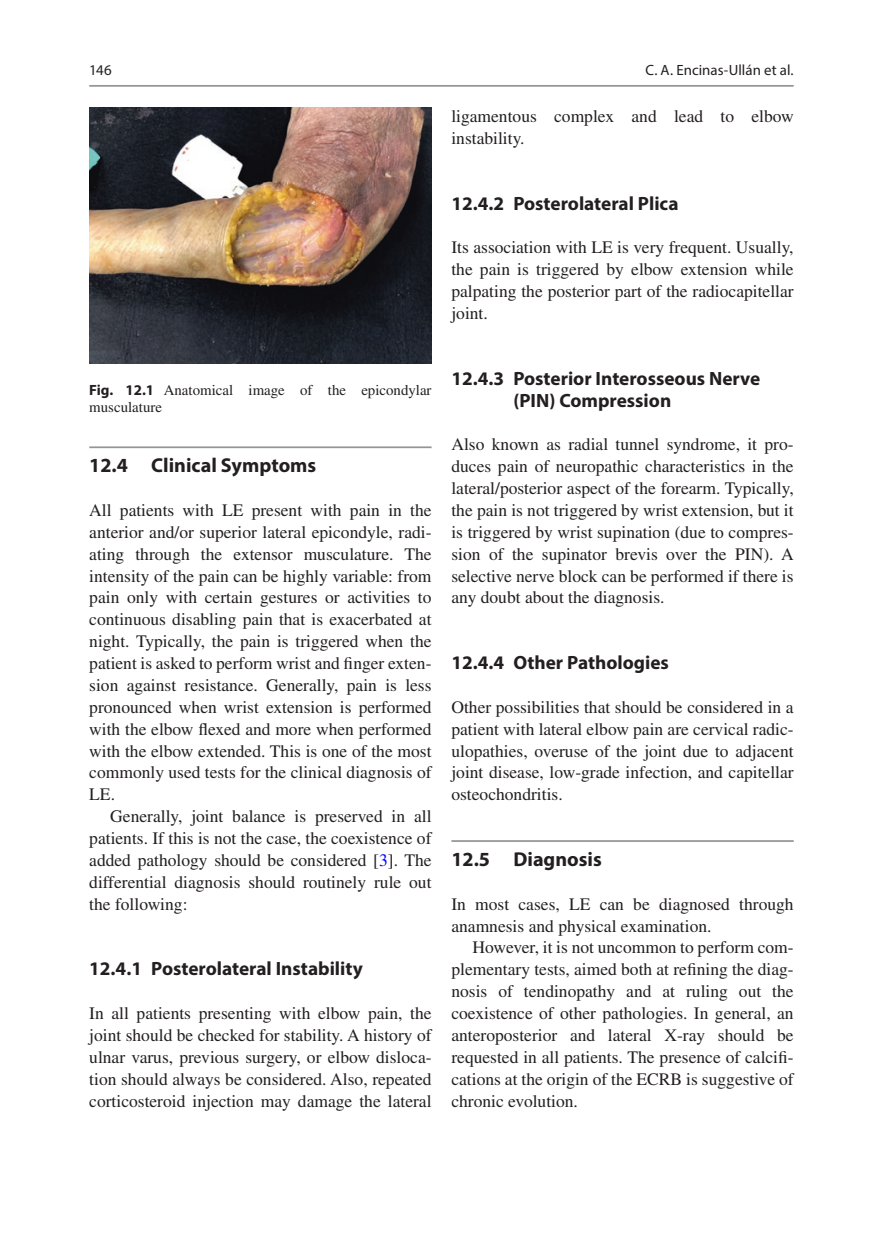
<style>
.page{position:relative;width:883px;height:1260px;background:#fff}
.page>*{position:absolute;margin:0;border:0;box-sizing:border-box;transform-origin:0 0}
._1_hd{font:700 20.12px "Myriad Pro";color:#231f20}
._2_hd{font:700 19.25px/21.9px "Myriad Pro";color:#231f20}
.Text_flush{font:17.5px/21.9px "Times LT Std";color:#231f20;text-align:justify}
.Text{font:17.5px/21.9px "Times LT Std";color:#231f20;text-align:justify}
.t1{font:14.88px/17.5px "Times LT Std";color:#231f20}
.t2{font:14.88px "Myriad Pro";letter-spacing:.005em;color:#231f20}
.s1{font-family:"Myriad Pro";font-weight:700}
.s2{color:#00f}
</style>
<div class="page">
<img style="left:90px;top:107px;width:341px;height:256px">
<hr style="left:89px;top:446px;width:343px;height:2px;background:#939598">
<hr style="left:451px;top:840px;width:343px;height:2px;background:#939598">
<hr style="left:89px;top:85px;width:705px;height:2px;background:#939598">
<p class="t2" style="left:89px;top:61px;width:24px">146</p>
<p class="t2" style="left:645px;top:61px;width:150px">C. A. Encinas-Ullán et al.</p>
<p class="Text_flush" style="left:451px;top:105px;width:344px">ligamentous complex and lead to elbow instability.</p>
<h3 class="_2_hd" style="left:451px;top:192px;width:229px">12.4.2 Posterolateral Plica</h3>
<p class="Text_flush" style="left:451px;top:237px;width:344px">Its association with LE is very frequent. Usually, the pain is triggered by elbow extension while palpating the posterior part of the radiocapitellar joint.</p>
<p class="t1" style="left:89px;top:381px;width:344px"><span class="s1">Fig. 12.1</span> Anatomical image of the epicondylar musculature</p>
<h2 class="_1_hd" style="left:89px;top:452px;width:229px">12.4 Clinical Symptoms</h2>
<p class="Text_flush" style="left:89px;top:499px;width:344px">All patients with LE present with pain in the anterior and/or superior lateral epicondyle, radi&shy;ating through the extensor musculature. The intensity of the pain can be highly variable: from pain only with certain gestures or activities to continuous disabling pain that is exacerbated at night. Typically, the pain is triggered when the patient is asked to perform wrist and finger exten&shy;sion against resistance. Generally, pain is less pronounced when wrist extension is performed with the elbow flexed and more when performed with the elbow extended. This is one of the most commonly used tests for the clinical diagnosis of LE.</p>
<p class="Text" style="left:89px;top:805px;width:344px;text-indent:21px">Generally, joint balance is preserved in all patients. If this is not the case, the coexistence of added pathology should be considered [<span class="s2">3</span>]. The differential diagnosis should routinely rule out the following:</p>
<h3 class="_2_hd" style="left:89px;top:957px;width:275px">12.4.1 Posterolateral Instability</h3>
<p class="Text_flush" style="left:89px;top:1002px;width:344px">In all patients presenting with elbow pain, the joint should be checked for stability. A history of ulnar varus, previous surgery, or elbow disloca&shy;tion should always be considered. Also, repeated corticosteroid injection may damage the lateral</p>
<h3 class="_2_hd" style="left:513px;top:367px;width:248px;text-indent:-62px">12.4.3 Posterior Interosseous Nerve (PIN) Compression</h3>
<p class="Text_flush" style="left:451px;top:433px;width:344px">Also known as radial tunnel syndrome, it pro&shy;duces pain of neuropathic characteristics in the lateral/posterior aspect of the forearm. Typically, the pain is not triggered by wrist extension, but it is triggered by wrist supination (due to compres&shy;sion of the supinator brevis over the PIN). A selective nerve block can be performed if there is any doubt about the diagnosis.</p>
<h3 class="_2_hd" style="left:451px;top:651px;width:219px">12.4.4 Other Pathologies</h3>
<p class="Text_flush" style="left:451px;top:696px;width:344px">Other possibilities that should be considered in a patient with lateral elbow pain are cervical radic&shy;ulopathies, overuse of the joint due to adjacent joint disease, low-grade infection, and capitellar osteochondritis.</p>
<h2 class="_1_hd" style="left:451px;top:846px;width:152px">12.5 Diagnosis</h2>
<p class="Text_flush" style="left:451px;top:893px;width:344px">In most cases, LE can be diagnosed through anamnesis and physical examination.</p>
<p class="Text" style="left:451px;top:937px;width:344px;text-indent:21px">However, it is not uncommon to perform com&shy;plementary tests, aimed both at refining the diag&shy;nosis of tendinopathy and at ruling out the coexistence of other pathologies. In general, an anteroposterior and lateral X-ray should be requested in all patients. The presence of calcifi&shy;cations at the origin of the ECRB is suggestive of chronic evolution.</p>
</div>
